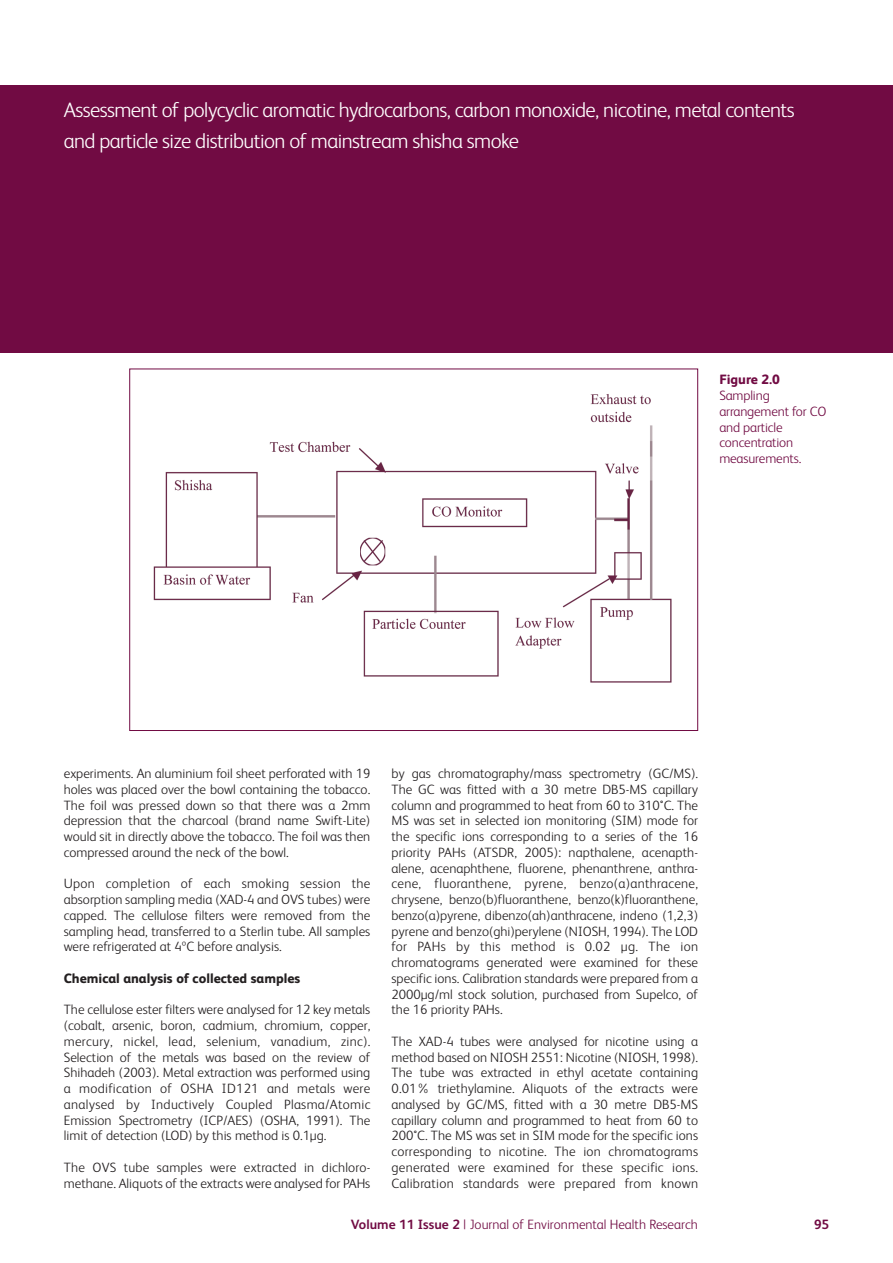
<style>
.page{position:relative;width:893px;height:1263px;background:#fff}
.page>*{position:absolute;margin:0;border:0;box-sizing:border-box;transform-origin:0 0}
.t1{font:300 21px/31.5px "FS Albert";letter-spacing:-.025em;color:#fff}
.t2{font:300 13.5px/15.8px "FS Albert";color:#231f20;text-align:justify}
.t3{font:300 13.5px/15.8px "FS Albert";letter-spacing:-.01em;color:#710b43}
.t4{font:800 13.5px "FS Albert";color:#231f20}
.t5{font:800 13.5px "FS Albert";color:#710b43}
.t6{font:700 13.5px "FS Albert";color:#710b43}
.s1{font-weight:700}
</style>
<div class="page">
<div style="left:0;top:85px;width:893px;height:268px;background:#710b43"></div>
<hr style="left:0;top:85px;width:1px;height:268px;background:#c6a5af">
<img style="left:153px;top:394px;width:519px;height:289px">
<h1 class="t1" style="left:64px;top:96px;width:732px">Assessment of polycyclic aromatic hydrocarbons, carbon monoxide, nicotine, metal contents and particle size distribution of mainstream shisha smoke</h1>
<p class="t5" style="left:719px;top:375px;width:62px">Figure 2.0</p>
<p class="t3" style="left:719px;top:389px;width:109px">Sampling arrangement for CO and particle concentration measurements.</p>
<p class="t2" style="left:64px;top:767px;width:308px">experiments. An aluminium foil sheet perforated with 19 holes was placed over the bowl containing the tobacco.<br>The foil was pressed down so that there was a 2mm depression that the charcoal (brand name Swift-Lite) would sit in directly above the tobacco. The foil was then compressed around the neck of the bowl.</p>
<p class="t2" style="left:64px;top:877px;width:308px">Upon completion of each smoking session the absorption sampling media (XAD-4 and OVS tubes) were capped. The cellulose filters were removed from the sampling head, transferred to a Sterlin tube. All samples were refrigerated at 4ºC before analysis.</p>
<p class="t4" style="left:64px;top:973px;width:238px">Chemical analysis of collected samples</p>
<p class="t2" style="left:64px;top:1003px;width:308px">The cellulose ester filters were analysed for 12 key metals (cobalt, arsenic, boron, cadmium, chromium, copper, mercury, nickel, lead, selenium, vanadium, zinc).<br>Selection of the metals was based on the review of Shihadeh (2003). Metal extraction was performed using a modification of OSHA ID121 and metals were analysed by Inductively Coupled Plasma/Atomic Emission Spectrometry (ICP/AES) (OSHA, 1991). The limit of detection (LOD) by this method is 0.1µg.</p>
<p class="t2" style="left:64px;top:1161px;width:308px">The OVS tube samples were extracted in dichloro&shy;methane. Aliquots of the extracts were analysed for PAHs</p>
<p class="t2" style="left:392px;top:767px;width:308px">by gas chromatography/mass spectrometry (GC/MS).<br>The GC was fitted with a 30 metre DB5-MS capillary column and programmed to heat from 60 to 310°C. The MS was set in selected ion monitoring (SIM) mode for the specific ions corresponding to a series of the 16 priority PAHs (ATSDR, 2005): napthalene, acenapth&shy;alene, acenaphthene, fluorene, phenanthrene, anthra&shy;cene, fluoranthene, pyrene, benzo(a)anthracene, chrysene, benzo(b)fluoranthene, benzo(k)fluoranthene, benzo(a)pyrene, dibenzo(ah)anthracene, indeno (1,2,3) pyrene and benzo(ghi)perylene (NIOSH, 1994). The LOD for PAHs by this method is 0.02 µg. The ion chromatograms generated were examined for these specific ions. Calibration standards were prepared from a 2000µg/ml stock solution, purchased from Supelco, of the 16 priority PAHs.</p>
<p class="t2" style="left:392px;top:1035px;width:308px">The XAD-4 tubes were analysed for nicotine using a method based on NIOSH 2551: Nicotine (NIOSH, 1998).<br>The tube was extracted in ethyl acetate containing 0.01% triethylamine. Aliquots of the extracts were analysed by GC/MS, fitted with a 30 metre DB5-MS capillary column and programmed to heat from 60 to 200°C. The MS was set in SIM mode for the specific ions corresponding to nicotine. The ion chromatograms generated were examined for these specific ions.<br>Calibration standards were prepared from known</p>
<p class="t3" style="left:351px;top:1218px;width:349px"><span class="s1">Volume 11 Issue 2</span> | Journal of Environmental Health Research</p>
<p class="t6" style="left:814px;top:1219px;width:17px">95</p>
</div>
